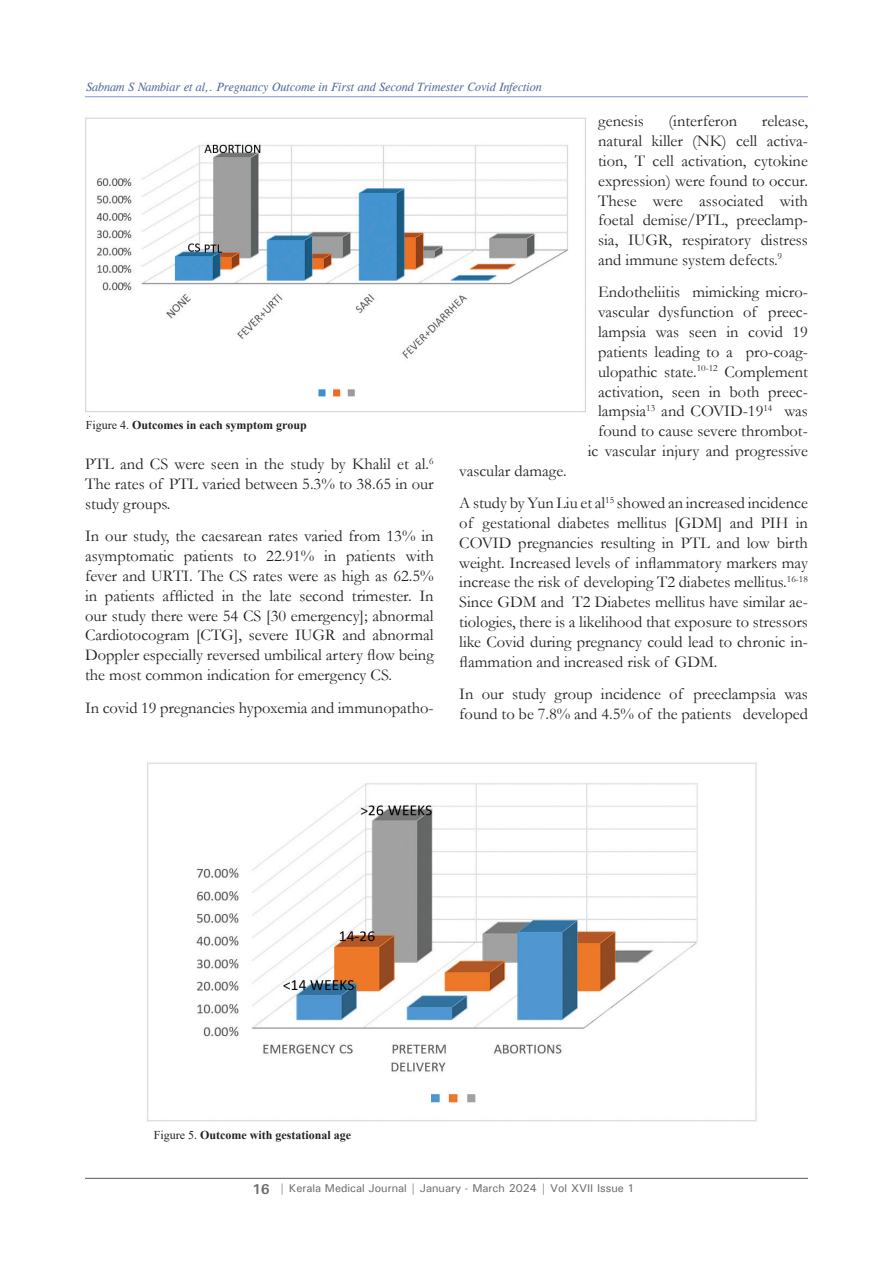
<style>
.page{position:relative;width:893px;height:1263px;background:#fff}
.page>*{position:absolute;margin:0;border:0;box-sizing:border-box;transform-origin:0 0}
.Para_1{font:16.5px/19.8px "Garamond";color:#231f20;text-align:justify}
.t1{font:italic 12px "CG Times";color:#566d9e}
.Para_1-2{font:700 12px "Times New Roman";color:#231f20}
.t2{font:500 11.25px "Univers";color:#6c6d70}
.s1{font-weight:400}
.s2{font-weight:700;font-size:14.25px}
.s3{font-weight:700}
</style>
<div class="page">
<hr style="left:85px;top:1178px;width:723px;height:1px;background:#57585a">
<hr style="left:85px;top:96px;width:723px;height:1px;background:#8b9ed0">
<img style="left:85px;top:117px;width:501px;height:299px">
<img style="left:147px;top:762px;width:610px;height:360px">
<p class="t1" style="left:86px;top:80px;width:457px">Sabnam S Nambiar et al,. Pregnancy Outcome in First and Second Trimester Covid Infection</p>
<p class="Para_1-2" style="left:86px;top:416px;width:222px"><span class="s1">Figure 4.</span> Outcomes in each symptom group</p>
<p class="Para_1" style="left:85px;top:454px;width:350px">PTL and CS were seen in the study by Khalil et al.<sup>6<br></sup>The rates of PTL varied between 5.3% to 38.65 in our study groups.</p>
<p class="Para_1" style="left:85px;top:526px;width:350px">In our study, the caesarean rates varied from 13% in asymptomatic patients to 22.91% in patients with fever and URTI. The CS rates were as high as 62.5% in patients afflicted in the late second trimester. In our study there were 54 CS [30 emergency]; abnormal Cardiotocogram [CTG], severe IUGR and abnormal Doppler especially reversed umbilical artery flow being the most common indication for emergency CS.</p>
<p class="Para_1" style="left:85px;top:697px;width:350px">In covid 19 pregnancies hypoxemia and immunopatho-</p>
<p class="Para_1" style="left:598px;top:111px;width:47px">genesis</p>
<p class="Para_1" style="left:668px;top:111px;width:70px">(interferon</p>
<p class="Para_1" style="left:598px;top:111px;width:211px;text-indent:164px">release, natural killer (NK) cell activa&shy;tion, T cell activation, cytokine expression) were found to occur.<br>These were associated with foetal demise/PTL, preeclamp&shy;sia, IUGR, respiratory distress and immune system defects.<sup>9</sup></p>
<p class="Para_1" style="left:588px;top:282px;width:222px;text-align:right">Endotheliitis mimicking micro&shy;vascular dysfunction of preec&shy;lampsia was seen in covid 19 patients leading to a pro-coag&shy;ulopathic state.<sup>10-12</sup> Complement activation, seen in both preec&shy;lampsia<sup>13</sup> and COVID-19<sup>14</sup> was found to cause severe thrombot&shy;ic vascular injury and progressive</p>
<p class="Para_1" style="left:459px;top:460px;width:109px">vascular damage.</p>
<p class="Para_1" style="left:459px;top:493px;width:350px">A study by Yun Liu et al<sup>15</sup> showed an increased incidence of gestational diabetes mellitus [GDM] and PIH in COVID pregnancies resulting in PTL and low birth weight. Increased levels of inflammatory markers may increase the risk of developing T2 diabetes mellitus.<sup>16-18<br></sup>Since GDM and T2 Diabetes mellitus have similar ae&shy;tiologies, there is a likelihood that exposure to stressors like Covid during pregnancy could lead to chronic in&shy;flammation and increased risk of GDM.</p>
<p class="Para_1" style="left:459px;top:684px;width:350px">In our study group incidence of preeclampsia was found to be 7.8% and 4.5% of the patients developed</p>
<p class="Para_1-2" style="left:154px;top:1126px;width:199px"><span class="s1">Figure 5.</span> Outcome with gestational age</p>
<p class="t2" style="left:252px;top:1181px;width:384px"><span class="s2">16</span> <span class="s3">|</span> Kerala Medical Journal | January - March 2024 | Vol XVII Issue 1</p>
</div>
